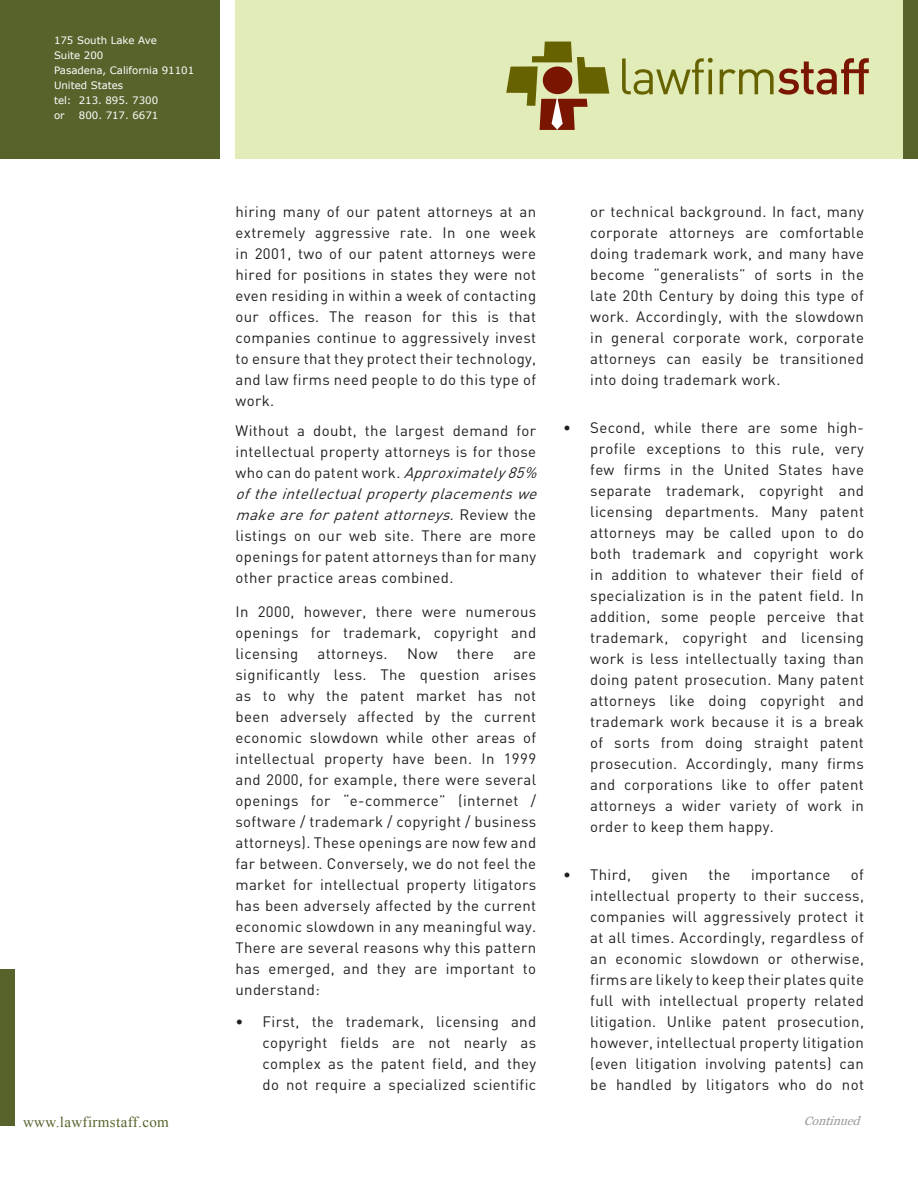
<style>
.page{position:relative;width:918px;height:1188px;background:#fff}
.page>*{position:absolute;margin:0;border:0;box-sizing:border-box;transform-origin:0 0}
.body_text{font:15px/21px "DIN";letter-spacing:.025em;color:#231f20;text-align:justify}
.t1{font:15px "Times New Roman";letter-spacing:.025em;color:#56642c}
.t2{font:italic 12px "Georgia";color:#97999c}
.t3{font:10.2px/15px "Verdana";color:#fff}
.s1{font-style:italic}
</style>
<div class="page">
<div style="left:0;top:0;width:220px;height:159px;background:#56642c"></div>
<div style="left:236px;top:0;width:667px;height:159px;background:#e2ecb8"></div>
<div style="left:903px;top:0;width:15px;height:159px;background:#56642c"></div>
<svg style="left:506px;top:42px;width:103px;height:88px"></svg>
<svg style="left:622px;top:58px;width:91px;height:37px"></svg>
<svg style="left:720px;top:58px;width:149px;height:37px"></svg>
<div style="left:0;top:969px;width:15px;height:157px;background:#56642c"></div>
<p class="t3" style="left:54px;top:32px;width:142px">175 South Lake Ave<br>Suite 200<br>Pasadena, California 91101<br>United States<br>tel: 213. 895. 7300<br>or</p>
<p class="t3" style="left:79px;top:107px;width:81px">800. 717. 6671</p>
<p class="body_text" style="left:236px;top:201px;width:302px">hiring many of our patent attorneys at an extremely aggressive rate. In one week in 2001, two of our patent attorneys were hired for positions in states they were not even residing in within a week of contacting our offices. The reason for this is that companies continue to aggressively invest to ensure that they protect their technology, and law firms need people to do this type of work.</p>
<p class="body_text" style="left:236px;top:420px;width:308px;text-align:left">Without a doubt, the largest demand for intellectual property attorneys is for those w h o c a n d o p a t e n t w o r k . <span class="s1">Approximately85% oftheintellectualpropertyplacementswe makeareforpatentattorneys.</span>R e v i e w t h e listings on our web site. There are more openings for patent attorneys than for many other practice areas combined.</p>
<p class="body_text" style="left:236px;top:601px;width:302px">In 2000, however, there were numerous openings for trademark, copyright and licensing</p>
<p class="body_text" style="left:318px;top:643px;width:72px">attorneys.</p>
<p class="body_text" style="left:407px;top:643px;width:32px">Now</p>
<p class="body_text" style="left:457px;top:643px;width:39px">there</p>
<p class="body_text" style="left:236px;top:643px;width:302px;text-indent:278px">are significantly less. The question arises as to why the patent market has not been adversely affected by the current economic slowdown while other areas of intellectual property have been. In 1999 and 2000, for example, there were several openings for “e-commerce” (internet / software / trademark / copyright / business attorneys). These openings are now few and far between. Conversely, we do not feel the market for intellectual property litigators has been adversely affected by the current economic slowdown in any meaningful way.<br>There are several reasons why this pattern has emerged, and they are important to understand:</p>
<p class="body_text" style="left:262px;top:1011px;width:275px">First, the trademark, licensing and copyright fields are not nearly as complex as the patent field, and they do not require a specialized scientific</p>
<p class="body_text" style="left:236px;top:1011px;width:9px">•</p>
<p class="body_text" style="left:563px;top:417px;width:9px">•</p>
<p class="body_text" style="left:563px;top:864px;width:9px">•</p>
<p class="body_text" style="left:590px;top:201px;width:275px">or technical background. In fact, many corporate attorneys are comfortable doing trademark work, and many have become “generalists” of sorts in the late 20th Century by doing this type of work. Accordingly, with the slowdown in general corporate work, corporate attorneys can easily be transitioned into doing trademark work.</p>
<p class="body_text" style="left:590px;top:417px;width:275px">Second, while there are some high&shy;profile exceptions to this rule, very few firms in the United States have separate trademark, copyright and licensing departments. Many patent attorneys may be called upon to do both trademark and copyright work in addition to whatever their field of specialization is in the patent field. In addition, some people perceive that trademark, copyright and licensing work is less intellectually taxing than doing patent prosecution. Many patent attorneys like doing copyright and trademark work because it is a break of sorts from doing straight patent prosecution. Accordingly, many firms and corporations like to offer patent attorneys a wider variety of work in order to keep them happy.</p>
<p class="body_text" style="left:590px;top:864px;width:42px">Third,</p>
<p class="body_text" style="left:651px;top:864px;width:38px">given</p>
<p class="body_text" style="left:708px;top:864px;width:24px">the</p>
<p class="body_text" style="left:751px;top:864px;width:81px">importance</p>
<p class="body_text" style="left:590px;top:864px;width:275px;text-indent:261px">of intellectual property to their success, companies will aggressively protect it at all times. Accordingly, regardless of an economic slowdown or otherwise, firms are likely to keep their plates quite full with intellectual property related litigation. Unlike patent prosecution, however, intellectual property litigation (even litigation involving patents) can be handled by litigators who do not</p>
<p class="t1" style="left:23px;top:1111px;width:147px">www.lawfirmstaff.com</p>
<p class="t2" style="left:804px;top:1114px;width:61px">Continued</p>
</div>
